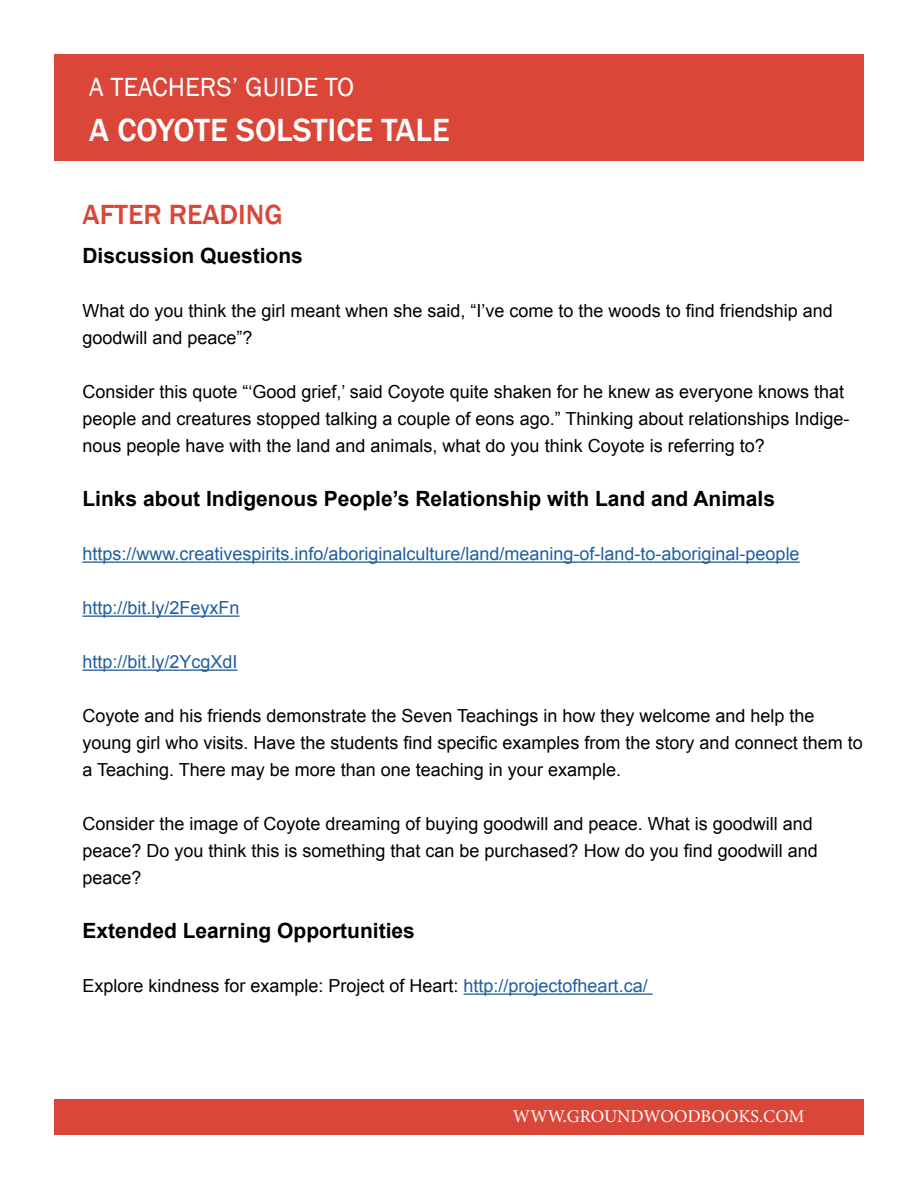
<style>
.page{position:relative;width:918px;height:1188px;background:#fff}
.page>*{position:absolute;margin:0;border:0;box-sizing:border-box;transform-origin:0 0}
.t1{font:500 33px "Franklin Gothic";color:#fff}
.t2{font:500 28.5px "Franklin Gothic";color:#da4638}
.t3{font:27px "Franklin Gothic";color:#fff}
.t4{font:700 21px "Arial";color:#000}
.t5{font:18px/27px "Arial";color:#000}
.t6{font:18px "Arial";color:#215e9e}
.t7{font:18px "Minion Pro";color:#fff}
.s1{color:#215e9e}
</style>
<div class="page">
<div style="left:54px;top:55px;width:810px;height:106px;background:#da4638"></div>
<div style="left:54px;top:1099px;width:810px;height:36px;background:#da4638"></div>
<hr style="left:82px;top:561px;width:718px;height:2px;background:#215e9e">
<hr style="left:82px;top:615px;width:157px;height:2px;background:#215e9e">
<hr style="left:82px;top:669px;width:155px;height:2px;background:#215e9e">
<hr style="left:464px;top:993px;width:189px;height:2px;background:#215e9e">
<h3 class="t3" style="left:89px;top:70px;width:267px">A TEACHERS’ GUIDE TO</h3>
<h1 class="t1" style="left:89px;top:109px;width:362px">A COYOTE SOLSTICE TALE</h1>
<h2 class="t2" style="left:83px;top:197px;width:202px">AFTER READING</h2>
<p class="t4" style="left:82px;top:242px;width:222px">Discussion Questions</p>
<p class="t5" style="left:82px;top:298px;width:752px">What do you think the girl meant when she said, “I’ve come to the woods to find friendship and goodwill and peace”?</p>
<p class="t5" style="left:82px;top:379px;width:769px">Consider this quote “‘Good grief,’ said Coyote quite shaken for he knew as everyone knows that people and creatures stopped talking a couple of eons ago.” Thinking about relationships Indige&shy;nous people have with the land and animals, what do you think Coyote is referring to?</p>
<p class="t4" style="left:82px;top:485px;width:694px">Links about Indigenous People’s Relationship with Land and Animals</p>
<p class="t6" style="left:82px;top:542px;width:719px">https://www.creativespirits.info/aboriginalculture/land/meaning-of-land-to-aboriginal-people</p>
<p class="t6" style="left:82px;top:596px;width:159px">http://bit.ly/2FeyxFn</p>
<p class="t6" style="left:82px;top:650px;width:157px">http://bit.ly/2YcgXdI</p>
<p class="t5" style="left:82px;top:703px;width:782px">Coyote and his friends demonstrate the Seven Teachings in how they welcome and help the young girl who visits. Have the students find specific examples from the story and connect them to a Teaching. There may be more than one teaching in your example.</p>
<p class="t5" style="left:82px;top:811px;width:737px">Consider the image of Coyote dreaming of buying goodwill and peace. What is goodwill and peace? Do you think this is something that can be purchased? How do you find goodwill and peace?</p>
<p class="t4" style="left:82px;top:917px;width:334px">Extended Learning Opportunities</p>
<p class="t5" style="left:82px;top:973px;width:567px">Explore kindness for example: Project of Heart: <span class="s1">http://projectofheart.ca/</span></p>
<p class="t7" style="left:513px;top:1105px;width:293px">WWW.GROUNDWOODBOOKS.COM</p>
</div>
